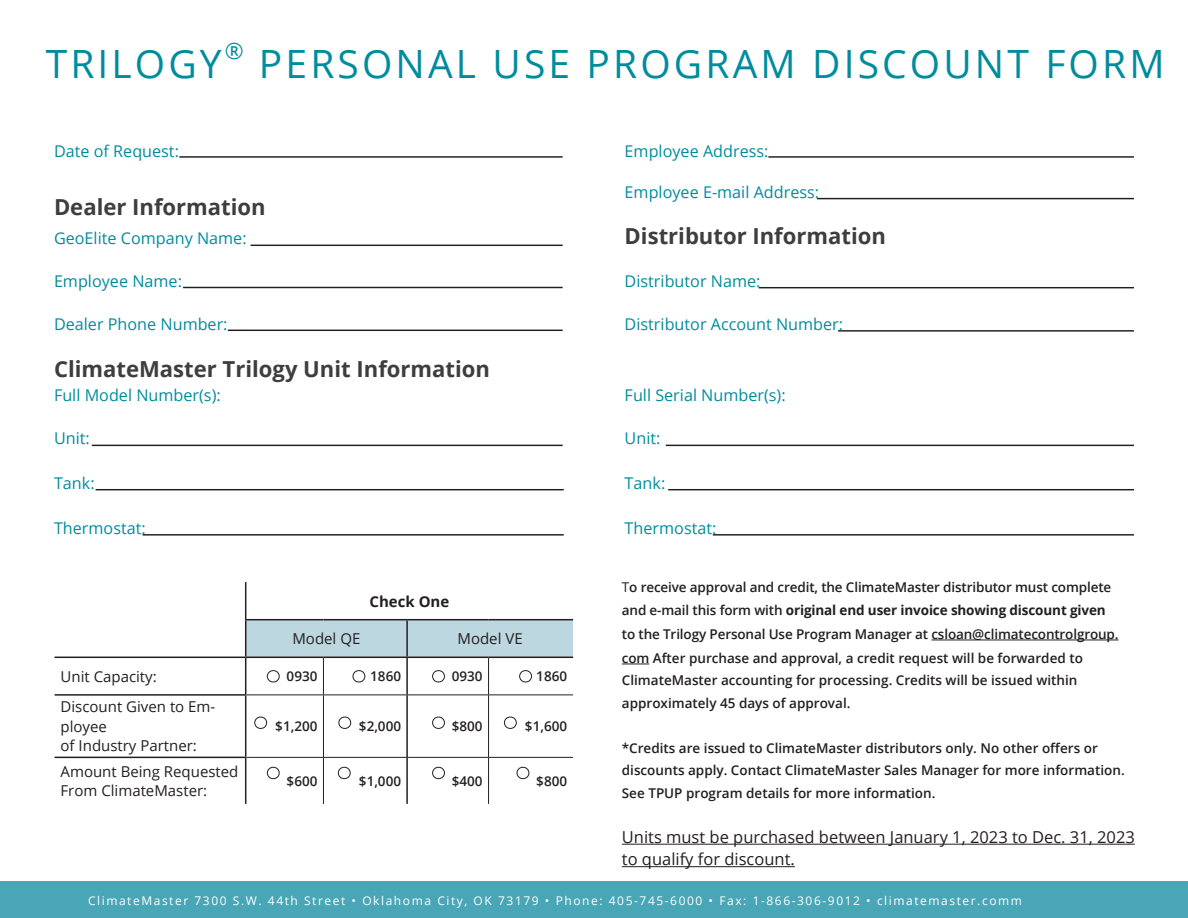
<style>
.page{position:relative;width:1188px;height:918px;background:#fff}
.page>*{position:absolute;margin:0;border:0;box-sizing:border-box;transform-origin:0 0}
.t1{font:39px "Open Sans";letter-spacing:.08em;color:#008c9d}
.t2{font:22.8px "Open Sans";color:#008c9d}
.t3{font:700 22.05px "Open Sans";color:#3e3e3f}
.t4{font:16.5px "Open Sans";color:#231f20}
.t5{font:16.2px "Open Sans";color:#008c9d}
.t6{font:15px/19.5px "Open Sans";color:#231f20}
.t7{font:700 15px "Open Sans";color:#231f20}
.t8{font:600 13.5px/22.5px "Open Sans";color:#231f20}
.t9{font:12px "Open Sans";letter-spacing:.13em;color:#fff}
.s1{font-weight:400}
.s2{font-weight:700}
</style>
<div class="page">
<hr style="left:179px;top:156px;width:384px;height:2px;background:#231f20">
<hr style="left:768px;top:156px;width:366px;height:2px;background:#231f20">
<hr style="left:183px;top:287px;width:380px;height:1px;background:#231f20">
<hr style="left:817px;top:198px;width:317px;height:1px;background:#231f20">
<hr style="left:251px;top:245px;width:312px;height:1px;background:#231f20">
<hr style="left:228px;top:330px;width:335px;height:1px;background:#231f20">
<hr style="left:759px;top:287px;width:375px;height:1px;background:#231f20">
<hr style="left:838px;top:330px;width:296px;height:2px;background:#231f20">
<hr style="left:92px;top:445px;width:471px;height:1px;background:#231f20">
<hr style="left:666px;top:445px;width:468px;height:1px;background:#231f20">
<hr style="left:96px;top:489px;width:468px;height:1px;background:#231f20">
<hr style="left:668px;top:489px;width:466px;height:1px;background:#231f20">
<hr style="left:143px;top:534px;width:421px;height:2px;background:#231f20">
<hr style="left:713px;top:534px;width:421px;height:2px;background:#231f20">
<hr style="left:931px;top:640px;width:188px;height:1px;background:#231f20">
<svg style="left:622px;top:664px;width:27px;height:1px"></svg>
<hr style="left:622px;top:844px;width:513px;height:1px;background:#231f20">
<hr style="left:622px;top:866px;width:173px;height:1px;background:#231f20">
<div style="left:0;top:881px;width:1188px;height:37px;background:#49a6b6"></div>
<div style="left:246px;top:620px;width:327px;height:37px;background:#bcd7df"></div>
<hr style="left:245px;top:582px;width:1px;height:37px;background:#231f20">
<hr style="left:245px;top:620px;width:1px;height:37px;background:#231f20">
<hr style="left:406px;top:620px;width:2px;height:37px;background:#231f20">
<hr style="left:245px;top:658px;width:1px;height:36px;background:#231f20">
<hr style="left:406px;top:658px;width:2px;height:37px;background:#231f20">
<hr style="left:55px;top:694px;width:191px;height:2px;background:#231f20">
<hr style="left:245px;top:696px;width:1px;height:61px;background:#231f20">
<hr style="left:406px;top:695px;width:2px;height:62px;background:#231f20">
<hr style="left:55px;top:757px;width:191px;height:1px;background:#231f20">
<hr style="left:245px;top:758px;width:1px;height:46px;background:#231f20">
<hr style="left:406px;top:758px;width:2px;height:46px;background:#231f20">
<hr style="left:245px;top:619px;width:78px;height:1px;background:#231f20">
<hr style="left:323px;top:619px;width:84px;height:1px;background:#231f20">
<hr style="left:407px;top:619px;width:82px;height:1px;background:#231f20">
<hr style="left:489px;top:619px;width:84px;height:1px;background:#231f20">
<hr style="left:55px;top:657px;width:191px;height:1px;background:#231f20">
<hr style="left:246px;top:657px;width:77px;height:1px;background:#231f20">
<hr style="left:323px;top:657px;width:84px;height:1px;background:#231f20">
<hr style="left:407px;top:657px;width:82px;height:1px;background:#231f20">
<hr style="left:489px;top:657px;width:84px;height:1px;background:#231f20">
<hr style="left:323px;top:658px;width:1px;height:37px;background:#231f20">
<hr style="left:246px;top:695px;width:77px;height:1px;background:#231f20">
<hr style="left:323px;top:695px;width:84px;height:1px;background:#231f20">
<hr style="left:323px;top:695px;width:1px;height:62px;background:#231f20">
<hr style="left:246px;top:757px;width:77px;height:1px;background:#231f20">
<hr style="left:323px;top:757px;width:84px;height:1px;background:#231f20">
<hr style="left:323px;top:758px;width:1px;height:46px;background:#231f20">
<hr style="left:488px;top:658px;width:1px;height:37px;background:#231f20">
<hr style="left:407px;top:695px;width:82px;height:1px;background:#231f20">
<hr style="left:489px;top:695px;width:84px;height:1px;background:#231f20">
<hr style="left:488px;top:695px;width:1px;height:62px;background:#231f20">
<hr style="left:407px;top:757px;width:82px;height:1px;background:#231f20">
<hr style="left:489px;top:757px;width:84px;height:1px;background:#231f20">
<hr style="left:488px;top:758px;width:1px;height:46px;background:#231f20">
<div style="left:267px;top:670px;width:13px;height:12px;border:1px solid #231f20;border-radius:6px"></div>
<div style="left:254px;top:717px;width:13px;height:12px;border:1px solid #231f20;border-radius:6px"></div>
<div style="left:267px;top:767px;width:13px;height:12px;border:1px solid #231f20;border-radius:6px"></div>
<div style="left:338px;top:767px;width:13px;height:12px;border:1px solid #231f20;border-radius:6px"></div>
<div style="left:432px;top:767px;width:13px;height:12px;border:1px solid #231f20;border-radius:6px"></div>
<div style="left:517px;top:767px;width:12px;height:12px;border:1px solid #231f20;border-radius:6px"></div>
<div style="left:338px;top:717px;width:13px;height:12px;border:1px solid #231f20;border-radius:6px"></div>
<div style="left:432px;top:717px;width:13px;height:12px;border:1px solid #231f20;border-radius:6px"></div>
<div style="left:504px;top:717px;width:13px;height:12px;border:1px solid #231f20;border-radius:6px"></div>
<div style="left:353px;top:670px;width:12px;height:12px;border:1px solid #231f20;border-radius:6px"></div>
<div style="left:432px;top:670px;width:13px;height:12px;border:1px solid #231f20;border-radius:6px"></div>
<div style="left:519px;top:670px;width:13px;height:12px;border:1px solid #231f20;border-radius:6px"></div>
<p class="t1" style="left:46px;top:37px;width:178px">TRILOGY</p>
<p class="t2" style="left:225px;top:35px;width:20px">®</p>
<p class="t1" style="left:259px;top:37px;width:907px">PERSONAL USE PROGRAM DISCOUNT FORM</p>
<p class="t5" style="left:54px;top:140px;width:127px">Date of Request:</p>
<p class="t5" style="left:625px;top:140px;width:145px">Employee Address:</p>
<p class="t3" style="left:54px;top:192px;width:213px">Dealer Information</p>
<p class="t5" style="left:54px;top:227px;width:194px">GeoElite Company Name:</p>
<p class="t5" style="left:54px;top:270px;width:129px">Employee Name:</p>
<p class="t5" style="left:54px;top:313px;width:175px">Dealer Phone Number:</p>
<p class="t3" style="left:54px;top:354px;width:438px">ClimateMaster Trilogy Unit Information</p>
<p class="t5" style="left:625px;top:181px;width:196px">Employee E-mail Address:</p>
<p class="t3" style="left:625px;top:220px;width:263px">Distributor Information</p>
<p class="t5" style="left:625px;top:270px;width:137px">Distributor Name:</p>
<p class="t5" style="left:625px;top:313px;width:220px">Distributor Account Number:</p>
<p class="t5" style="left:54px;top:384px;width:168px">Full Model Number(s):</p>
<p class="t5" style="left:625px;top:384px;width:163px">Full Serial Number(s):</p>
<p class="t5" style="left:54px;top:427px;width:37px">Unit:</p>
<p class="t5" style="left:625px;top:427px;width:37px">Unit:</p>
<p class="t5" style="left:54px;top:472px;width:42px">Tank:</p>
<p class="t5" style="left:625px;top:472px;width:42px">Tank:</p>
<p class="t5" style="left:54px;top:517px;width:93px">Thermostat:</p>
<p class="t5" style="left:625px;top:517px;width:93px">Thermostat:</p>
<p class="t8" style="left:622px;top:576px;width:491px"><span class="s1">T</span>o receive approval and credit, the ClimateMaster distributor must complete and e-mail this form with <span class="s2">original end user invoice showing discount given</span></p>
<p class="t8" style="left:622px;top:622px;width:498px;line-height:24px">to the Trilogy Personal Use Program Manager at csloan@climatecontrolgroup. com After purchase and approval, a credit request will be forwarded to</p>
<p class="t8" style="left:622px;top:669px;width:457px">ClimateMaster accounting for processing. Credits will be issued within approximately 45 days of approval.</p>
<p class="t8" style="left:622px;top:737px;width:504px">*Credits are issued to ClimateMaster distributors only. No other offers or discounts apply. Contact ClimateMaster Sales Manager for more information.<br>See TPUP program details for more information.</p>
<p class="t4" style="left:622px;top:826px;width:515px">Units must be purchased between January 1, 2023 to Dec. 31, 2023</p>
<p class="t4" style="left:622px;top:848px;width:175px">to qualify for discount.</p>
<p class="t9" style="left:88px;top:892px;width:936px">ClimateMaster 7300 S.W. 44th Street • Oklahoma City, OK 73179 • Phone: 405-745-6000 • Fax: 1-866-306-9012 • climatemaster.comm</p>
<p class="t7" style="left:369px;top:591px;width:81px">Check One</p>
<p class="t6" style="left:292px;top:629px;width:69px">Model QE</p>
<p class="t6" style="left:458px;top:629px;width:67px">Model VE</p>
<p class="t6" style="left:61px;top:666px;width:98px">Unit Capacity:</p>
<p class="t8" style="left:287px;top:665px;width:32px">0930</p>
<p class="t8" style="left:370px;top:665px;width:32px">1860</p>
<p class="t8" style="left:452px;top:665px;width:32px">0930</p>
<p class="t8" style="left:536px;top:665px;width:32px">1860</p>
<p class="t6" style="left:61px;top:697px;width:156px">Discount Given to Em&shy;ployee<br>of Industry Partner:</p>
<p class="t8" style="left:275px;top:715px;width:44px">$1,200</p>
<p class="t8" style="left:359px;top:715px;width:44px">$2,000</p>
<p class="t8" style="left:452px;top:715px;width:32px">$800</p>
<p class="t8" style="left:525px;top:715px;width:44px">$1,600</p>
<p class="t6" style="left:61px;top:761px;width:179px">Amount Being Requested<br>From ClimateMaster:</p>
<p class="t8" style="left:287px;top:769px;width:32px">$600</p>
<p class="t8" style="left:359px;top:769px;width:44px">$1,000</p>
<p class="t8" style="left:452px;top:769px;width:32px">$400</p>
<p class="t8" style="left:536px;top:769px;width:32px">$800</p>
</div>
